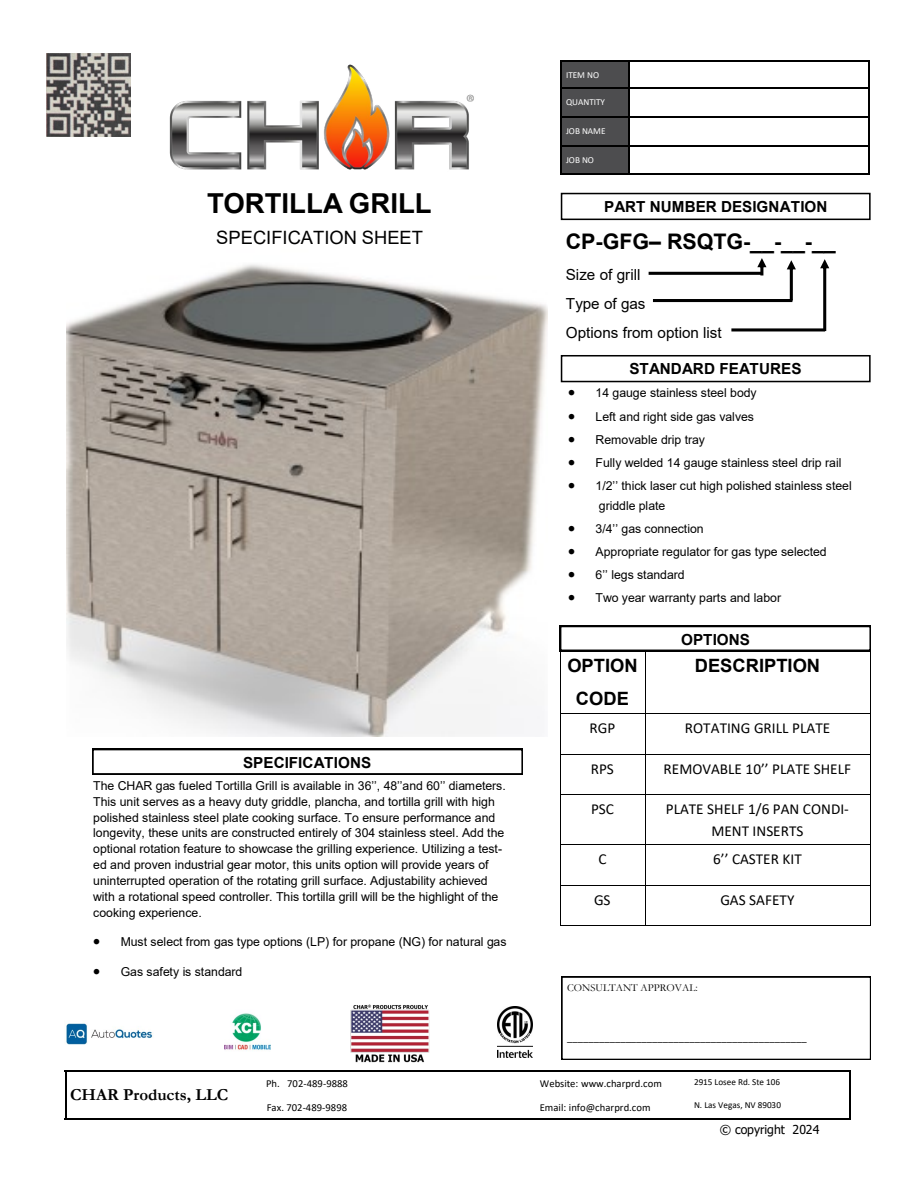
<style>
.page{position:relative;width:918px;height:1188px;background:#fff}
.page>*{position:absolute;margin:0;border:0;box-sizing:border-box;transform-origin:0 0}
.t1{font:700 27.45px "Arial";color:#000}
.t2{font:700 21.45px "Arial";letter-spacing:-.005em;color:#000}
.t3{font:700 18.3px/33px "Arial";color:#000;text-align:center}
.t4{font:18.3px "Arial";color:#000}
.t5{font:700 16.8px "Garamond";color:#000}
.t6{font:700 15.3px "Arial";color:#000}
.t7{font:15.3px "Calibri";color:#000}
.t8{font:15.15px/22.2px "Calibri";color:#000;text-align:center}
.t9{font:15.15px/29px "Arial";color:#000}
.t10{font:700 15.15px "Arial";color:#000}
.t11{font:12.3px/15.9px "Arial";letter-spacing:-.005em;color:#000}
.t12{font:12.3px "Tahoma";color:#000}
.t13{font:10.65px "Calibri";letter-spacing:.005em;color:#000}
.t14{font:10.65px "Garamond";color:#000}
.t15{font:9.15px "Calibri";color:#000}
.t16{font:9.15px "Calibri";color:#fff}
</style>
<div class="page">
<img style="left:169px;top:64px;width:305px;height:106px">
<div style="left:560px;top:60px;width:69px;height:28px;background:#4d4d4f"></div>
<div style="left:560px;top:88px;width:69px;height:29px;background:#4d4d4f"></div>
<div style="left:560px;top:117px;width:69px;height:29px;background:#4d4d4f"></div>
<div style="left:560px;top:146px;width:69px;height:29px;background:#4d4d4f"></div>
<hr style="left:560px;top:60px;width:2px;height:114px;background:#000">
<hr style="left:629px;top:62px;width:1px;height:112px;background:#000">
<hr style="left:868px;top:60px;width:2px;height:28px;background:#000">
<hr style="left:868px;top:88px;width:2px;height:86px;background:#000">
<hr style="left:560px;top:60px;width:69px;height:2px;background:#000">
<hr style="left:562px;top:87px;width:67px;height:1px;background:#000">
<hr style="left:629px;top:60px;width:241px;height:2px;background:#000">
<hr style="left:629px;top:87px;width:239px;height:1px;background:#000">
<hr style="left:562px;top:116px;width:67px;height:1px;background:#000">
<hr style="left:629px;top:116px;width:239px;height:1px;background:#000">
<hr style="left:562px;top:145px;width:67px;height:1px;background:#000">
<hr style="left:629px;top:145px;width:239px;height:1px;background:#000">
<hr style="left:560px;top:174px;width:69px;height:1px;background:#000">
<hr style="left:629px;top:174px;width:241px;height:1px;background:#000">
<svg style="left:562px;top:977px;width:309px;height:83px"></svg>
<img style="left:350px;top:1004px;width:80px;height:59px">
<img style="left:497px;top:1007px;width:36px;height:50px">
<img style="left:225px;top:1013px;width:45px;height:37px">
<img style="left:66px;top:1023px;width:87px;height:22px">
<svg style="left:560px;top:626px;width:311px;height:25px"></svg>
<div style="left:561px;top:355px;width:310px;height:27px;border:2px solid #000"></div>
<div style="left:561px;top:193px;width:310px;height:27px;border:2px solid #000"></div>
<svg style="left:92px;top:749px;width:431px;height:26px"></svg>
<hr style="left:65px;top:1071px;width:1px;height:47px;background:#000">
<hr style="left:850px;top:1071px;width:1px;height:47px;background:#000">
<hr style="left:65px;top:1071px;width:786px;height:1px;background:#000">
<hr style="left:65px;top:1118px;width:786px;height:1px;background:#000">
<hr style="left:649px;top:272px;width:113px;height:3px;background:#000">
<hr style="left:653px;top:299px;width:139px;height:3px;background:#000">
<hr style="left:731px;top:328px;width:94px;height:3px;background:#000">
<svg style="left:757px;top:258px;width:9px;height:17px"></svg>
<svg style="left:787px;top:260px;width:9px;height:41px"></svg>
<svg style="left:820px;top:259px;width:9px;height:72px"></svg>
<img style="left:67px;top:264px;width:480px;height:472px">
<img style="left:47px;top:53px;width:84px;height:84px">
<hr style="left:560px;top:651px;width:1px;height:274px;background:#000">
<hr style="left:645px;top:652px;width:1px;height:273px;background:#000">
<hr style="left:870px;top:651px;width:1px;height:274px;background:#000">
<hr style="left:560px;top:651px;width:311px;height:1px;background:#000">
<hr style="left:561px;top:714px;width:309px;height:1px;background:#000">
<hr style="left:561px;top:754px;width:309px;height:1px;background:#000">
<hr style="left:561px;top:794px;width:309px;height:1px;background:#000">
<hr style="left:561px;top:845px;width:309px;height:1px;background:#000">
<hr style="left:561px;top:885px;width:309px;height:1px;background:#000">
<hr style="left:560px;top:925px;width:311px;height:1px;background:#000">
<h1 class="t1" style="left:207px;top:184px;width:226px">TORTILLA GRILL</h1>
<h3 class="t4" style="left:216px;top:225px;width:208px">SPECIFICATION SHEET</h3>
<p class="t10" style="left:243px;top:752px;width:129px">SPECIFICATIONS</p>
<p class="t11" style="left:93px;top:777px;width:414px">The CHAR gas fueled Tortilla Grill is available in 36’’, 48’’and 60’’ diameters.<br>This unit serves as a heavy duty griddle, plancha, and tortilla grill with high polished stainless steel plate cooking surface. To ensure performance and longevity, these units are constructed entirely of 304 stainless steel. Add the optional rotation feature to showcase the grilling experience. Utilizing a test&shy;ed and proven industrial gear motor, this units option will provide years of uninterrupted operation of the rotating grill surface. Adjustability achieved with a rotational speed controller. This tortilla grill will be the highlight of the cooking experience.</p>
<p class="t11" style="left:93px;top:934px;width:415px">• Must select from gas type options (LP) for propane (NG) for natural gas</p>
<p class="t11" style="left:93px;top:964px;width:151px">• Gas safety is standard</p>
<h3 class="t5" style="left:70px;top:1083px;width:159px">CHAR Products, LLC</h3>
<p class="t13" style="left:266px;top:1076px;width:83px">Ph. 702-489-9888</p>
<p class="t13" style="left:267px;top:1100px;width:82px">Fax. 702-489-9898</p>
<p class="t16" style="left:566px;top:68px;width:35px">ITEM NO</p>
<p class="t16" style="left:566px;top:96px;width:40px">QUANTITY</p>
<p class="t16" style="left:566px;top:125px;width:41px">JOB NAME</p>
<p class="t16" style="left:566px;top:154px;width:29px">JOB NO</p>
<p class="t10" style="left:604px;top:196px;width:225px">PART NUMBER DESIGNATION</p>
<h2 class="t2" style="left:566px;top:226px;width:272px">CP-GFG– RSQTG-__-__-__</h2>
<p class="t9" style="left:566px;top:260px;width:157px">Size of grill<br>Type of gas<br>Options from option list</p>
<p class="t6" style="left:630px;top:358px;width:174px">STANDARD FEATURES</p>
<p class="t11" style="left:568px;top:385px;width:190px">• 14 gauge stainless steel body</p>
<p class="t11" style="left:568px;top:408px;width:187px">• Left and right side gas valves</p>
<p class="t11" style="left:568px;top:431px;width:139px">• Removable drip tray</p>
<p class="t11" style="left:568px;top:455px;width:275px">• Fully welded 14 gauge stainless steel drip rail</p>
<p class="t11" style="left:599px;top:476px;width:254px;line-height:20px;text-indent:-31px">• 1/2’’ thick laser cut high polished stainless steel griddle plate</p>
<p class="t11" style="left:568px;top:520px;width:137px">• 3/4’’ gas connection</p>
<p class="t11" style="left:568px;top:543px;width:260px">• Appropriate regulator for gas type selected</p>
<p class="t11" style="left:568px;top:567px;width:118px">• 6’’ legs standard</p>
<p class="t11" style="left:568px;top:590px;width:215px">• Two year warranty parts and labor</p>
<p class="t6" style="left:681px;top:629px;width:70px">OPTIONS</p>
<h3 class="t3" style="left:567px;top:650px;width:72px">OPTION<br>CODE</h3>
<h3 class="t3" style="left:695px;top:650px;width:127px">DESCRIPTION</h3>
<p class="t8" style="left:590px;top:717px;width:27px">RGP</p>
<p class="t8" style="left:685px;top:717px;width:147px">ROTATING GRILL PLATE</p>
<p class="t8" style="left:591px;top:757px;width:25px">RPS</p>
<p class="t8" style="left:664px;top:757px;width:189px">REMOVABLE 10’’ PLATE SHELF</p>
<p class="t8" style="left:591px;top:798px;width:24px">PSC</p>
<p class="t8" style="left:666px;top:798px;width:185px">PLATE SHELF 1/6 PAN CONDI-<br>MENT INSERTS</p>
<p class="t8" style="left:599px;top:848px;width:10px">C</p>
<p class="t8" style="left:713px;top:848px;width:90px">6’’ CASTER KIT</p>
<p class="t7" style="left:594px;top:889px;width:18px">GS</p>
<p class="t7" style="left:720px;top:889px;width:76px">GAS SAFETY</p>
<p class="t14" style="left:567px;top:981px;width:132px">CONSULTANT APPROVAL:</p>
<p class="t13" style="left:567px;top:1030px;width:241px">_____________________________________________</p>
<p class="t13" style="left:540px;top:1076px;width:124px">Website: www.charprd.com</p>
<p class="t13" style="left:540px;top:1100px;width:112px">Email: info@charprd.com</p>
<p class="t15" style="left:694px;top:1076px;width:88px">2915 Losee Rd. Ste 106</p>
<p class="t15" style="left:694px;top:1098px;width:88px">N. Las Vegas, NV 89030</p>
<p class="t12" style="left:720px;top:1121px;width:101px">© copyright 2024</p>
</div>
